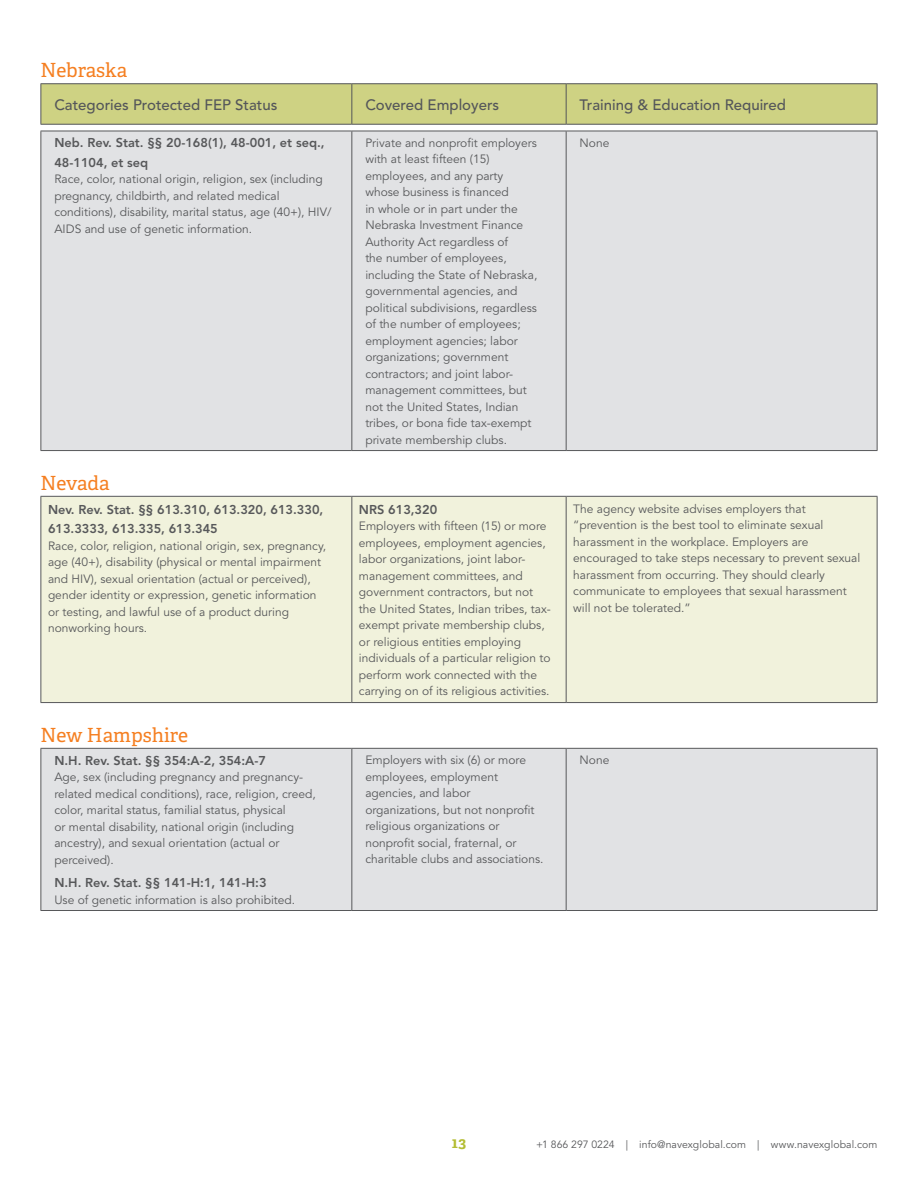
<style>
.page{position:relative;width:918px;height:1188px;background:#fff}
.page>*{position:absolute;margin:0;border:0;box-sizing:border-box;transform-origin:0 0}
.t1{font:19.5px "Adelle";color:#f57f21}
.t2{font:500 15px "Avenir LT Std";color:#54565a}
.t3{font:700 15px "Adelle";color:#b4bd34}
.t4{font:800 12.75px/19.5px "Avenir LT Std";color:#57585a}
.t5{font:12px/16.5px "Avenir LT Std";color:#57585a}
.t6{font:10.5px "Avenir LT Std";letter-spacing:.005em;color:#57585a}
</style>
<div class="page">
<div style="left:41px;top:84px;width:836px;height:40px;background:#ced283"></div>
<hr style="left:351px;top:84px;width:1px;height:40px;background:#54565a">
<hr style="left:566px;top:84px;width:1px;height:40px;background:#54565a">
<hr style="left:877px;top:84px;width:1px;height:40px;background:#54565a">
<hr style="left:40px;top:83px;width:312px;height:1px;background:#54565a">
<hr style="left:40px;top:84px;width:1px;height:40px;background:#54565a">
<hr style="left:352px;top:83px;width:214px;height:1px;background:#54565a">
<hr style="left:566px;top:83px;width:311px;height:1px;background:#54565a">
<hr style="left:40px;top:124px;width:312px;height:1px;background:#54565a">
<hr style="left:352px;top:124px;width:214px;height:1px;background:#54565a">
<hr style="left:566px;top:124px;width:311px;height:1px;background:#54565a">
<div style="left:41px;top:132px;width:836px;height:318px;background:#e1e2e4"></div>
<hr style="left:351px;top:131px;width:1px;height:319px;background:#57585a">
<hr style="left:566px;top:131px;width:1px;height:319px;background:#57585a">
<hr style="left:40px;top:131px;width:312px;height:1px;background:#57585a">
<hr style="left:40px;top:131px;width:1px;height:319px;background:#57585a">
<hr style="left:352px;top:131px;width:214px;height:1px;background:#57585a">
<hr style="left:566px;top:131px;width:311px;height:1px;background:#57585a">
<hr style="left:877px;top:131px;width:1px;height:319px;background:#57585a">
<hr style="left:40px;top:450px;width:312px;height:1px;background:#57585a">
<hr style="left:352px;top:450px;width:214px;height:1px;background:#57585a">
<hr style="left:566px;top:450px;width:311px;height:1px;background:#57585a">
<div style="left:41px;top:497px;width:836px;height:205px;background:#f1f2dc"></div>
<hr style="left:351px;top:497px;width:1px;height:205px;background:#57585a">
<hr style="left:566px;top:497px;width:1px;height:205px;background:#57585a">
<hr style="left:40px;top:496px;width:312px;height:1px;background:#57585a">
<hr style="left:40px;top:497px;width:1px;height:205px;background:#57585a">
<hr style="left:352px;top:496px;width:214px;height:1px;background:#57585a">
<hr style="left:566px;top:496px;width:311px;height:1px;background:#57585a">
<hr style="left:877px;top:497px;width:1px;height:205px;background:#57585a">
<hr style="left:40px;top:702px;width:312px;height:1px;background:#57585a">
<hr style="left:352px;top:702px;width:214px;height:1px;background:#57585a">
<hr style="left:566px;top:702px;width:311px;height:1px;background:#57585a">
<div style="left:41px;top:749px;width:836px;height:161px;background:#e1e2e4"></div>
<hr style="left:351px;top:749px;width:1px;height:161px;background:#57585a">
<hr style="left:566px;top:749px;width:1px;height:161px;background:#57585a">
<hr style="left:40px;top:748px;width:312px;height:1px;background:#57585a">
<hr style="left:40px;top:749px;width:1px;height:161px;background:#57585a">
<hr style="left:352px;top:748px;width:214px;height:1px;background:#57585a">
<hr style="left:566px;top:748px;width:311px;height:1px;background:#57585a">
<hr style="left:877px;top:749px;width:1px;height:161px;background:#57585a">
<hr style="left:40px;top:910px;width:312px;height:1px;background:#57585a">
<hr style="left:352px;top:910px;width:214px;height:1px;background:#57585a">
<hr style="left:566px;top:910px;width:311px;height:1px;background:#57585a">
<h1 class="t1" style="left:40px;top:56px;width:88px">Nebraska</h1>
<p class="t2" style="left:54px;top:96px;width:225px">Categories Protected FEP Status</p>
<p class="t2" style="left:365px;top:96px;width:135px">Covered Employers</p>
<p class="t2" style="left:580px;top:96px;width:208px">Training &amp; Education Required</p>
<p class="t4" style="left:54px;top:133px;width:272px">Neb. Rev. Stat. §§ 20-168(1), 48-001, et seq.,<br>48-1104, et seq</p>
<p class="t5" style="left:54px;top:171px;width:279px">Race, color, national origin, religion, sex (including pregnancy, childbirth, and related medical conditions), disability, marital status, age (40+), HIV/ AIDS and use of genetic information.</p>
<p class="t5" style="left:365px;top:135px;width:173px">Private and nonprofit employers with at least fifteen (15) employees, and any party whose business is financed<br>in whole or in part under the<br>Nebraska Investment Finance<br>Authority Act regardless of<br>the number of employees, including the State of Nebraska, governmental agencies, and political subdivisions, regardless of the number of employees; employment agencies; labor organizations; government contractors; and joint labor&shy;management committees, but not the United States, Indian tribes, or bona fide tax-exempt private membership clubs.</p>
<p class="t5" style="left:580px;top:135px;width:31px">None</p>
<h1 class="t1" style="left:40px;top:469px;width:71px">Nevada</h1>
<p class="t4" style="left:48px;top:499px;width:277px">Nev. Rev. Stat. §§ 613.310, 613.320, 613.330,<br>613.3333, 613.335, 613.345</p>
<p class="t5" style="left:48px;top:537px;width:280px">Race, color, religion, national origin, sex, pregnancy, age (40+), disability (physical or mental impairment and HIV), sexual orientation (actual or perceived), gender identity or expression, genetic information or testing, and lawful use of a product during nonworking hours.</p>
<h1 class="t1" style="left:40px;top:721px;width:149px">New Hampshire</h1>
<p class="t4" style="left:54px;top:751px;width:213px">N.H. Rev. Stat. §§ 354:A-2, 354:A-7</p>
<p class="t5" style="left:54px;top:769px;width:263px">Age, sex (including pregnancy and pregnancy&shy;related medical conditions), race, religion, creed, color, marital status, familial status, physical<br>or mental disability, national origin (including ancestry), and sexual orientation (actual or perceived).</p>
<p class="t4" style="left:54px;top:873px;width:214px">N.H. Rev. Stat. §§ 141-H:1, 141-H:3</p>
<p class="t5" style="left:54px;top:892px;width:242px">Use of genetic information is also prohibited.</p>
<p class="t4" style="left:359px;top:499px;width:80px">NRS 613,320</p>
<p class="t5" style="left:359px;top:518px;width:194px">Employers with fifteen (15) or more employees, employment agencies, labor organizations, joint labor&shy;management committees, and government contractors, but not the United States, Indian tribes, tax&shy;exempt private membership clubs, or religious entities employing individuals of a particular religion to perform work connected with the carrying on of its religious activities.</p>
<p class="t5" style="left:573px;top:501px;width:289px">The agency website advises employers that “prevention is the best tool to eliminate sexual harassment in the workplace. Employers are encouraged to take steps necessary to prevent sexual harassment from occurring. They should clearly communicate to employees that sexual harassment will not be tolerated.”</p>
<p class="t5" style="left:365px;top:752px;width:180px">Employers with six (6) or more employees, employment agencies, and labor organizations, but not nonprofit religious organizations or nonprofit social, fraternal, or charitable clubs and associations.</p>
<p class="t5" style="left:580px;top:752px;width:31px">None</p>
<p class="t3" style="left:452px;top:1132px;width:16px">13</p>
<p class="t6" style="left:536px;top:1138px;width:343px">+1 866 297 0224 | info@navexglobal.com | www.navexglobal.com</p>
</div>
